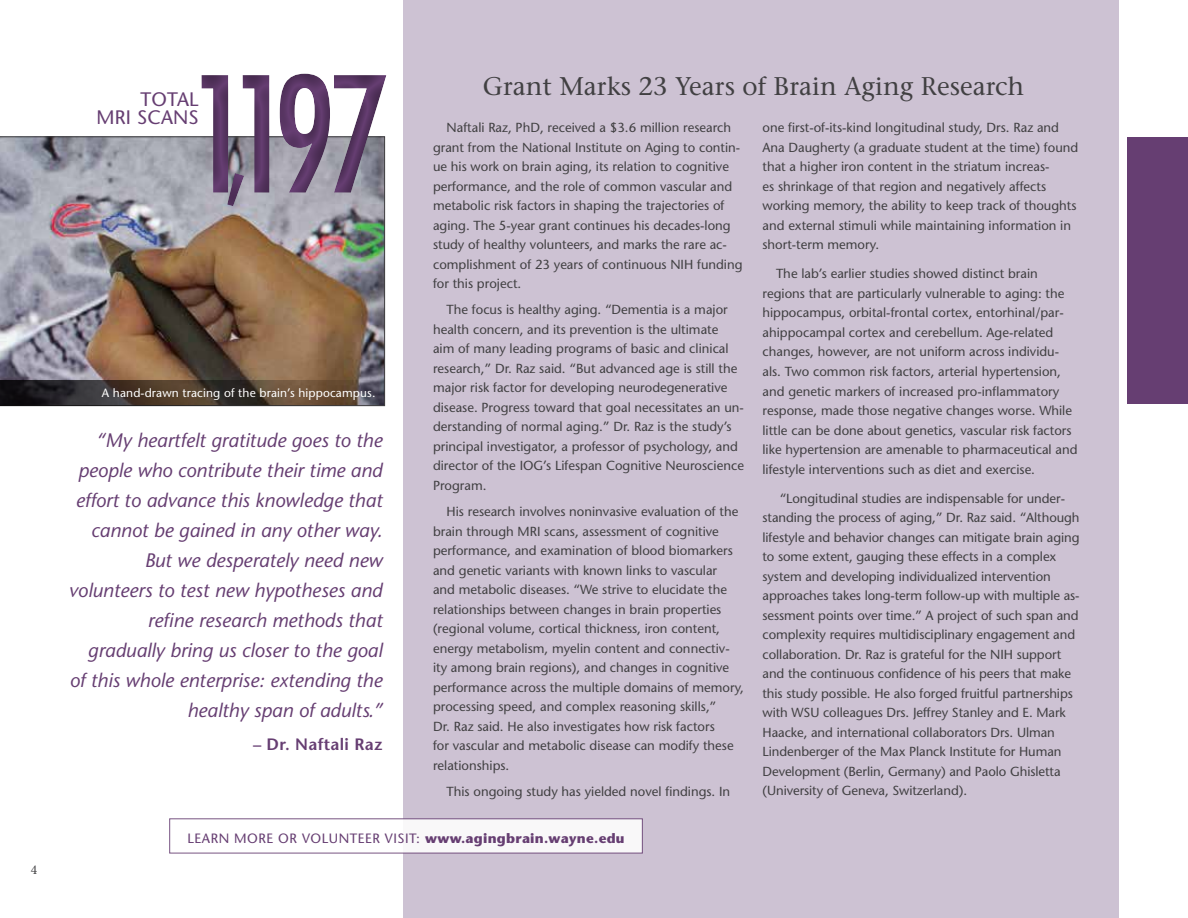
<style>
.page{position:relative;width:1188px;height:918px;background:#fff}
.page>*{position:absolute;margin:0;border:0;box-sizing:border-box;transform-origin:0 0}
.t1{font:500 condensed 155.85px "Futura";color:#663e72}
.t2{font:25.5px "Stone Serif";color:#414042}
.t3{font:italic 19.5px/30px "Stone Sans";color:#663e72;text-align:right}
.t4{font:19.5px/18px "Stone Sans";letter-spacing:.01em;color:#663e72}
.t5{font:600 16.5px "Stone Sans";letter-spacing:.02em;color:#663e72}
.t6{font:13.5px "Stone Sans";letter-spacing:.04em;color:#663e72}
.t7{font:13.5px "Minion Pro";color:#414042}
.t8{font:13.2px/19.5px "Stone Sans";color:#414042}
.t9{font:12px "Stone Sans";letter-spacing:.01em;color:#fff}
.s1{font-size:114.6px}
.s2{font-weight:700}
</style>
<div class="page">
<div style="left:1128px;top:137px;width:60px;height:266px;background:#663e72"></div>
<div style="left:404px;top:0;width:715px;height:918px;background:#cdc2d3"></div>
<div style="left:169px;top:818px;width:474px;height:35px;background:#f9f8f9;border:1px solid #663e72"></div>
<img style="left:0;top:137px;width:385px;height:243px">
<div style="left:182px;top:48px;width:223px;height:182px;background:#414042;opacity:.5"></div>
<svg style="left:0;top:380px;width:385px;height:26px;background:#443830"></svg>
<p class="t7" style="left:31px;top:860px;width:8px">4</p>
<h1 class="t1" style="left:188px;top:35px;width:205px">1<span class="s1">,</span>197</h1>
<h3 class="t4" style="left:97px;top:90px;width:104px;text-indent:44px">TOTAL<br>MRI SCANS</h3>
<p class="t9" style="left:102px;top:386px;width:275px">A hand-drawn tracing of the brain’s hippocampus.</p>
<p class="t3" style="left:69px;top:425px;width:315px">“My heartfelt gratitude goes to the people who contribute their time and effort to advance this knowledge that cannot be gained in any other way.<br>But we desperately need new volunteers to test new hypotheses and refine research methods that gradually bring us closer to the goal of this whole enterprise: extending the healthy span of adults.”</p>
<p class="t5" style="left:253px;top:734px;width:131px">– Dr. Naftali Raz</p>
<h2 class="t2" style="left:483px;top:71px;width:543px">Grant Marks 23 Years of Brain Aging Research</h2>
<p class="t8" style="left:433px;top:118px;width:311px;text-indent:14px">N aftali Raz, PhD, received a $3.6 million research grant from the National Institute on Aging to contin&shy;ue his work on brain aging, its relation to cognitive performance, and the role of common vascular and metabolic risk factors in shaping the trajectories of aging. The 5-year grant continues his decades-long study of healthy volunteers, and marks the rare ac&shy;complishment of 23 years of continuous N IH funding for this project.</p>
<p class="t8" style="left:433px;top:300px;width:312px;text-indent:14px">The focus is healthy aging. “Dementia is a major health concern, and its prevention is the ultimate<br>aim of many leading programs of basic and clinical research,” Dr. Raz said. “But advanced age is still the major risk factor for developing neurodegenerative disease. Progress toward that goal necessitates an un&shy;derstanding of normal aging.” Dr. Raz is the study’s principal investigator, a professor of psychology, and director of the IOG’s Lifespan Cognitive N euroscience Program.</p>
<p class="t8" style="left:433px;top:502px;width:312px;text-indent:14px">His research involves noninvasive evaluation of the brain through MRI scans, assessment of cognitive performance, and examination of blood biomarkers and genetic variants with known links to vascular<br>and metabolic diseases. “We strive to elucidate the relationships between changes in brain properties (regional volume, cortical thickness, iron content, energy metabolism, myelin content and connectiv&shy;ity among brain regions), and changes in cognitive performance across the multiple domains of memory, processing speed, and complex reasoning skills,”<br>Dr. Raz said. He also investigates how risk factors<br>for vascular and metabolic disease can modify these relationships.</p>
<p class="t8" style="left:447px;top:782px;width:285px">This ongoing study has yielded novel findings. In</p>
<p class="t8" style="left:763px;top:118px;width:317px">one first-of-its-kind longitudinal study, Drs. Raz and Ana Daugherty (a graduate student at the time) found that a higher iron content in the striatum increas-<br>es shrinkage of that region and negatively affects working memory, the ability to keep track of thoughts and external stimuli while maintaining information in short-term memory.</p>
<p class="t8" style="left:763px;top:264px;width:316px;text-indent:14px">The lab’s earlier studies showed distinct brain regions that are particularly vulnerable to aging: the hippocampus, orbital-frontal cortex, entorhinal/par&shy;ahippocampal cortex and cerebellum. Age-related changes, however, are not uniform across individu&shy;als. Two common risk factors, arterial hypertension, and genetic markers of increased pro-inflammatory response, made those negative changes worse. While little can be done about genetics, vascular risk factors like hypertension are amenable to pharmaceutical and lifestyle interventions such as diet and exercise.</p>
<p class="t8" style="left:763px;top:488px;width:319px;text-indent:17px">“Longitudinal studies are indispensable for under&shy;standing the process of aging,” Dr. Raz said. “Although lifestyle and behavior changes can mitigate brain aging to some extent, gauging these effects in a complex system and developing individualized intervention approaches takes long-term follow-up with multiple as&shy;sessment points over time.” A project of such span and complexity requires multidisciplinary engagement and collaboration. Dr. Raz is grateful for the N IH support and the continuous confidence of his peers that make this study possible. He also forged fruitful partnerships with WSU colleagues Drs. Jeffrey Stanley and E. Mark Haacke, and international collaborators Drs. Ulman Lindenberger of the Max Planck Institute for Human Development (Berlin, Germany) and Paolo Ghisletta (University of Geneva, Switzerland).</p>
<p class="t6" style="left:188px;top:830px;width:439px">Learn m ore or volunteer VISIT: <span class="s2">www.agingbrain.wayne.edu</span></p>
</div>
